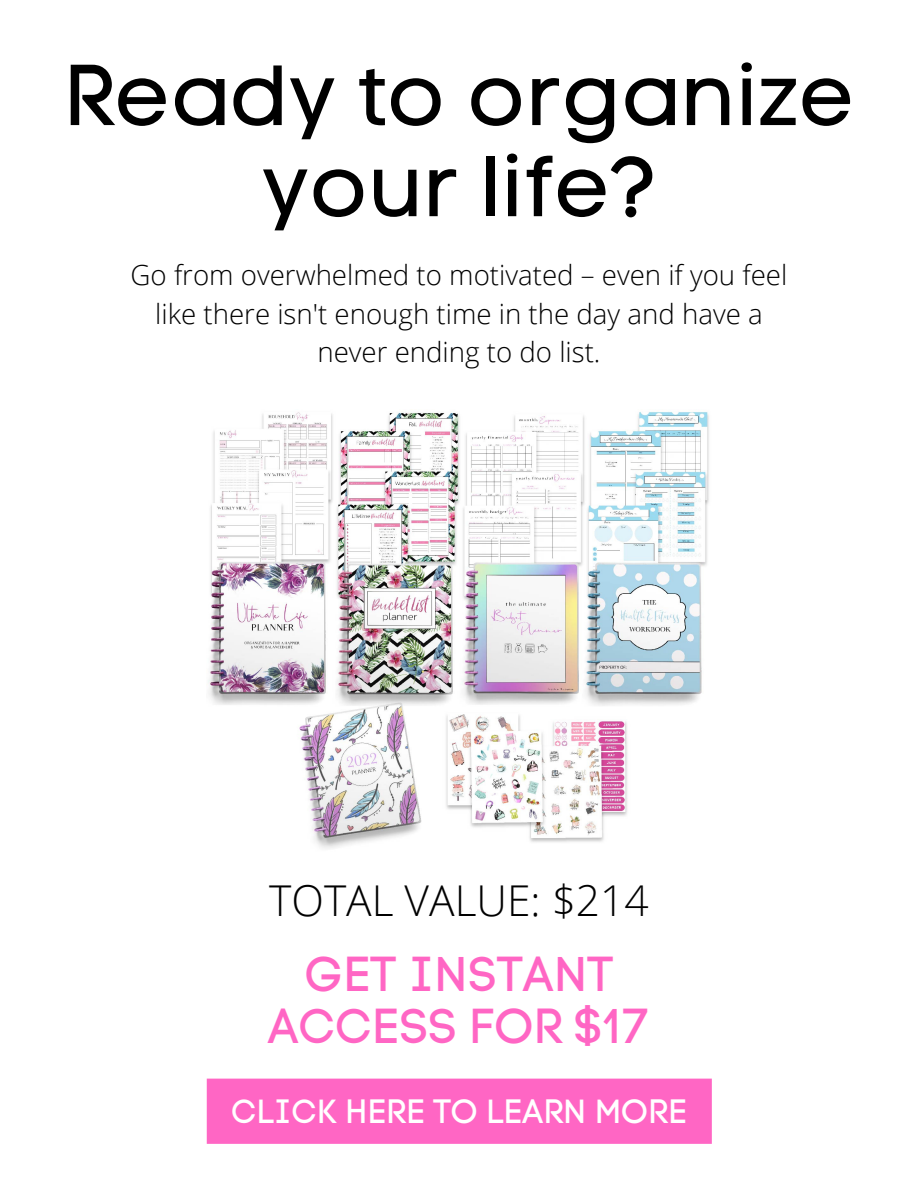
<style>
.page{position:relative;width:918px;height:1188px;background:#fff}
.page>*{position:absolute;margin:0;border:0;box-sizing:border-box;transform-origin:0 0}
.t1{font:85.2px "Code Pro Normal LC";color:#000}
.t2{font:48.6px/51.8px "Code Pro Normal LC";color:#ff66c4;text-align:center}
.t3{font:300 42.45px "Open Sans";color:#000}
.t4{font:33.45px "Code Pro Normal LC";color:#fff}
.t5{font:300 27.6px/38.2px "Open Sans";color:#000;text-align:center}
</style>
<div class="page">
<img style="left:208px;top:411px;width:501px;height:438px">
<div style="left:207px;top:1079px;width:505px;height:65px;background:#ff66c4"></div>
<p class="t1" style="left:63px;top:44px;width:793px">Ready to organize</p>
<p class="t1" style="left:261px;top:135px;width:397px">your life?</p>
<p class="t5" style="left:131px;top:255px;width:658px">Go from overwhelmed to motivated – even if you feel like there isn't enough time in the day and have a never ending to do list.</p>
<p class="t3" style="left:269px;top:870px;width:381px">TOTAL VALUE: $214</p>
<p class="t2" style="left:268px;top:948px;width:384px">GET INSTANT<br>ACCESS FOR $17</p>
<p class="t4" style="left:231px;top:1091px;width:457px">CLICK HERE TO LEARN MORE</p>
</div>
